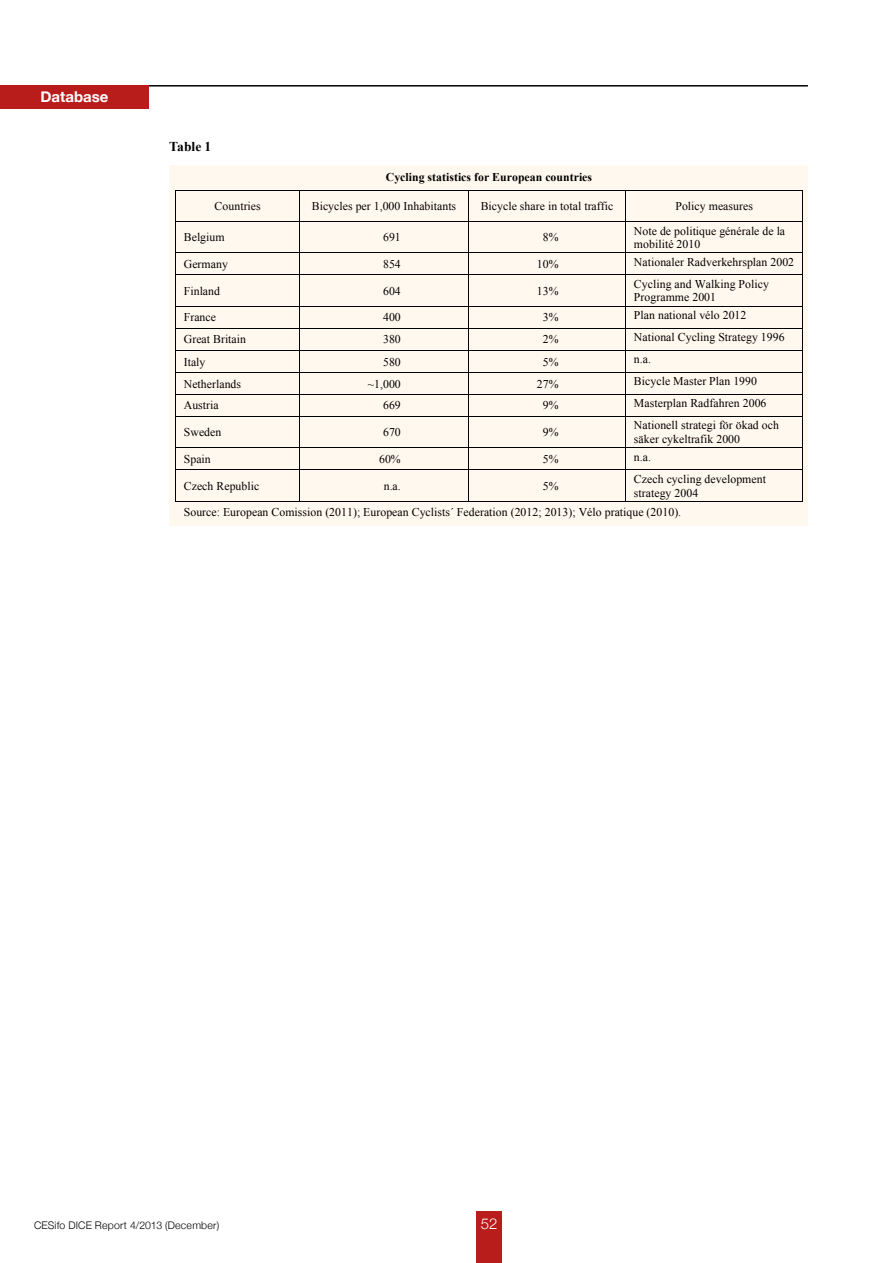
<style>
.page{position:relative;width:893px;height:1263px;background:#fff}
.page>*{position:absolute;margin:0;border:0;box-sizing:border-box;transform-origin:0 0}
.t1{font:700 15px "Helvetica Neue";color:#fff}
.t2{font:300 15px "Helvetica Neue";color:#fff}
.t3{font:700 13.5px "Times New Roman";color:#000}
.t4{font:11.85px/13.6px "Times New Roman";letter-spacing:.005em;color:#000}
.t5{font:700 11.85px "Times New Roman";letter-spacing:.005em;color:#000}
.t6{font:300 10.5px "Helvetica Neue";letter-spacing:.02em;color:#000}
</style>
<div class="page">
<hr style="left:149px;top:85px;width:659px;height:2px;background:#000">
<div style="left:0;top:85px;width:149px;height:23px;background:#b81c1b"></div>
<div style="left:476px;top:1212px;width:26px;height:51px;background:#b81c1b"></div>
<div style="left:170px;top:165px;width:638px;height:360px;background:#fff8ee"></div>
<hr style="left:176px;top:191px;width:123px;height:1px;background:#000">
<hr style="left:300px;top:191px;width:168px;height:1px;background:#000">
<hr style="left:469px;top:191px;width:156px;height:1px;background:#000">
<hr style="left:626px;top:191px;width:176px;height:1px;background:#000">
<hr style="left:175px;top:191px;width:1px;height:30px;background:#000">
<hr style="left:299px;top:191px;width:1px;height:30px;background:#000">
<hr style="left:468px;top:191px;width:1px;height:30px;background:#000">
<hr style="left:625px;top:191px;width:1px;height:30px;background:#000">
<hr style="left:802px;top:191px;width:1px;height:30px;background:#000">
<hr style="left:176px;top:221px;width:123px;height:1px;background:#000">
<hr style="left:300px;top:221px;width:168px;height:1px;background:#000">
<hr style="left:469px;top:221px;width:156px;height:1px;background:#000">
<hr style="left:626px;top:221px;width:176px;height:1px;background:#000">
<hr style="left:175px;top:222px;width:1px;height:30px;background:#000">
<hr style="left:299px;top:222px;width:1px;height:30px;background:#000">
<hr style="left:468px;top:222px;width:1px;height:30px;background:#000">
<hr style="left:625px;top:222px;width:1px;height:30px;background:#000">
<hr style="left:802px;top:222px;width:1px;height:30px;background:#000">
<hr style="left:176px;top:252px;width:123px;height:1px;background:#000">
<hr style="left:300px;top:252px;width:168px;height:1px;background:#000">
<hr style="left:469px;top:252px;width:156px;height:1px;background:#000">
<hr style="left:626px;top:252px;width:176px;height:1px;background:#000">
<svg style="left:175px;top:252px;width:1px;height:23px"></svg>
<hr style="left:176px;top:274px;width:123px;height:1px;background:#000">
<svg style="left:299px;top:252px;width:1px;height:23px"></svg>
<hr style="left:300px;top:274px;width:168px;height:1px;background:#000">
<svg style="left:468px;top:252px;width:1px;height:23px"></svg>
<hr style="left:469px;top:274px;width:156px;height:1px;background:#000">
<svg style="left:625px;top:252px;width:1px;height:23px"></svg>
<hr style="left:626px;top:274px;width:176px;height:1px;background:#000">
<svg style="left:802px;top:252px;width:1px;height:23px"></svg>
<hr style="left:175px;top:275px;width:1px;height:31px;background:#000">
<hr style="left:299px;top:275px;width:1px;height:31px;background:#000">
<hr style="left:468px;top:275px;width:1px;height:31px;background:#000">
<hr style="left:625px;top:275px;width:1px;height:31px;background:#000">
<hr style="left:802px;top:275px;width:1px;height:31px;background:#000">
<hr style="left:176px;top:306px;width:123px;height:1px;background:#000">
<hr style="left:300px;top:306px;width:168px;height:1px;background:#000">
<hr style="left:469px;top:306px;width:156px;height:1px;background:#000">
<hr style="left:626px;top:306px;width:176px;height:1px;background:#000">
<hr style="left:176px;top:328px;width:123px;height:1px;background:#000">
<hr style="left:300px;top:328px;width:168px;height:1px;background:#000">
<hr style="left:469px;top:328px;width:156px;height:1px;background:#000">
<hr style="left:626px;top:328px;width:176px;height:1px;background:#000">
<hr style="left:176px;top:350px;width:123px;height:1px;background:#000">
<hr style="left:300px;top:350px;width:168px;height:1px;background:#000">
<hr style="left:469px;top:350px;width:156px;height:1px;background:#000">
<hr style="left:626px;top:350px;width:176px;height:1px;background:#000">
<hr style="left:176px;top:372px;width:123px;height:1px;background:#000">
<hr style="left:300px;top:372px;width:168px;height:1px;background:#000">
<hr style="left:469px;top:372px;width:156px;height:1px;background:#000">
<hr style="left:626px;top:372px;width:176px;height:1px;background:#000">
<hr style="left:176px;top:394px;width:123px;height:1px;background:#000">
<hr style="left:300px;top:394px;width:168px;height:1px;background:#000">
<hr style="left:469px;top:394px;width:156px;height:1px;background:#000">
<hr style="left:626px;top:394px;width:176px;height:1px;background:#000">
<svg style="left:175px;top:306px;width:1px;height:111px"></svg>
<hr style="left:176px;top:416px;width:123px;height:1px;background:#000">
<svg style="left:299px;top:306px;width:1px;height:111px"></svg>
<hr style="left:300px;top:416px;width:168px;height:1px;background:#000">
<svg style="left:468px;top:306px;width:1px;height:111px"></svg>
<hr style="left:469px;top:416px;width:156px;height:1px;background:#000">
<svg style="left:625px;top:306px;width:1px;height:111px"></svg>
<hr style="left:626px;top:416px;width:176px;height:1px;background:#000">
<svg style="left:802px;top:306px;width:1px;height:111px"></svg>
<hr style="left:175px;top:417px;width:1px;height:30px;background:#000">
<hr style="left:299px;top:417px;width:1px;height:30px;background:#000">
<hr style="left:468px;top:417px;width:1px;height:30px;background:#000">
<hr style="left:625px;top:417px;width:1px;height:30px;background:#000">
<hr style="left:802px;top:417px;width:1px;height:30px;background:#000">
<hr style="left:176px;top:447px;width:123px;height:1px;background:#000">
<hr style="left:300px;top:447px;width:168px;height:1px;background:#000">
<hr style="left:469px;top:447px;width:156px;height:1px;background:#000">
<hr style="left:626px;top:447px;width:176px;height:1px;background:#000">
<svg style="left:175px;top:447px;width:1px;height:23px"></svg>
<hr style="left:176px;top:469px;width:123px;height:1px;background:#000">
<svg style="left:299px;top:447px;width:1px;height:23px"></svg>
<hr style="left:300px;top:469px;width:168px;height:1px;background:#000">
<svg style="left:468px;top:447px;width:1px;height:23px"></svg>
<hr style="left:469px;top:469px;width:156px;height:1px;background:#000">
<svg style="left:625px;top:447px;width:1px;height:23px"></svg>
<hr style="left:626px;top:469px;width:176px;height:1px;background:#000">
<svg style="left:802px;top:447px;width:1px;height:23px"></svg>
<hr style="left:175px;top:470px;width:1px;height:31px;background:#000">
<hr style="left:176px;top:501px;width:123px;height:1px;background:#000">
<hr style="left:299px;top:470px;width:1px;height:31px;background:#000">
<hr style="left:300px;top:501px;width:168px;height:1px;background:#000">
<hr style="left:468px;top:470px;width:1px;height:31px;background:#000">
<hr style="left:469px;top:501px;width:156px;height:1px;background:#000">
<hr style="left:625px;top:470px;width:1px;height:31px;background:#000">
<hr style="left:626px;top:501px;width:176px;height:1px;background:#000">
<hr style="left:802px;top:470px;width:1px;height:31px;background:#000">
<p class="t1" style="left:40px;top:87px;width:70px">Database</p>
<p class="t3" style="left:169px;top:137px;width:44px">Table 1</p>
<p class="t5" style="left:386px;top:169px;width:208px">Cycling statistics for European countries</p>
<p class="t4" style="left:215px;top:199px;width:48px">Countries</p>
<p class="t4" style="left:312px;top:199px;width:146px">Bicycles per 1,000 Inhabitants</p>
<p class="t4" style="left:481px;top:199px;width:134px">Bicycle share in total traffic</p>
<p class="t4" style="left:675px;top:199px;width:79px">Policy measures</p>
<p class="t4" style="left:184px;top:230px;width:42px">Belgium</p>
<p class="t4" style="left:383px;top:230px;width:19px">691</p>
<p class="t4" style="left:543px;top:230px;width:17px">8%</p>
<p class="t4" style="left:634px;top:224px;width:153px">Note de politique générale de la mobilité 2010</p>
<p class="t4" style="left:184px;top:257px;width:46px">Germany</p>
<p class="t4" style="left:383px;top:257px;width:19px">854</p>
<p class="t4" style="left:537px;top:257px;width:23px">10%</p>
<p class="t4" style="left:634px;top:255px;width:162px">Nationaler Radverkehrsplan 2002</p>
<p class="t4" style="left:184px;top:284px;width:38px">Finland</p>
<p class="t4" style="left:383px;top:284px;width:19px">604</p>
<p class="t4" style="left:537px;top:284px;width:23px">13%</p>
<p class="t4" style="left:634px;top:277px;width:136px">Cycling and Walking Policy<br>Programme 2001</p>
<p class="t4" style="left:184px;top:310px;width:34px">France</p>
<p class="t4" style="left:383px;top:310px;width:19px">400</p>
<p class="t4" style="left:543px;top:310px;width:17px">3%</p>
<p class="t4" style="left:634px;top:308px;width:114px">Plan national vélo 2012</p>
<p class="t4" style="left:184px;top:332px;width:64px">Great Britain</p>
<p class="t4" style="left:383px;top:332px;width:19px">380</p>
<p class="t4" style="left:543px;top:332px;width:17px">2%</p>
<p class="t4" style="left:634px;top:330px;width:152px">National Cycling Strategy 1996</p>
<p class="t4" style="left:184px;top:355px;width:23px">Italy</p>
<p class="t4" style="left:383px;top:355px;width:19px">580</p>
<p class="t4" style="left:543px;top:355px;width:17px">5%</p>
<p class="t4" style="left:634px;top:352px;width:19px">n.a.</p>
<p class="t4" style="left:184px;top:377px;width:59px">Netherlands</p>
<p class="t4" style="left:368px;top:377px;width:35px">~1,000</p>
<p class="t4" style="left:537px;top:377px;width:23px">27%</p>
<p class="t4" style="left:634px;top:374px;width:125px">Bicycle Master Plan 1990</p>
<p class="t4" style="left:184px;top:398px;width:36px">Austria</p>
<p class="t4" style="left:383px;top:398px;width:19px">669</p>
<p class="t4" style="left:543px;top:398px;width:17px">9%</p>
<p class="t4" style="left:634px;top:396px;width:134px">Masterplan Radfahren 2006</p>
<p class="t4" style="left:184px;top:425px;width:39px">Sweden</p>
<p class="t4" style="left:383px;top:425px;width:19px">670</p>
<p class="t4" style="left:543px;top:425px;width:17px">9%</p>
<p class="t4" style="left:634px;top:418px;width:146px;line-height:14.1px">Nationell strategi för ökad och säker cykeltrafik 2000</p>
<p class="t4" style="left:184px;top:452px;width:29px">Spain</p>
<p class="t4" style="left:379px;top:452px;width:23px">60%</p>
<p class="t4" style="left:543px;top:452px;width:17px">5%</p>
<p class="t4" style="left:634px;top:450px;width:19px">n.a.</p>
<p class="t4" style="left:184px;top:479px;width:77px">Czech Republic</p>
<p class="t4" style="left:384px;top:479px;width:19px">n.a.</p>
<p class="t4" style="left:543px;top:479px;width:17px">5%</p>
<p class="t4" style="left:634px;top:472px;width:134px">Czech cycling development strategy 2004</p>
<p class="t4" style="left:184px;top:505px;width:499px">Source: European Comission (2011); European Cyclists´ Federation (2012; 2013); Vélo pratique (2010).</p>
<p class="t6" style="left:34px;top:1219px;width:187px">CESifo DICE Report 4/2013 (December)</p>
<p class="t2" style="left:481px;top:1214px;width:18px">52</p>
</div>
